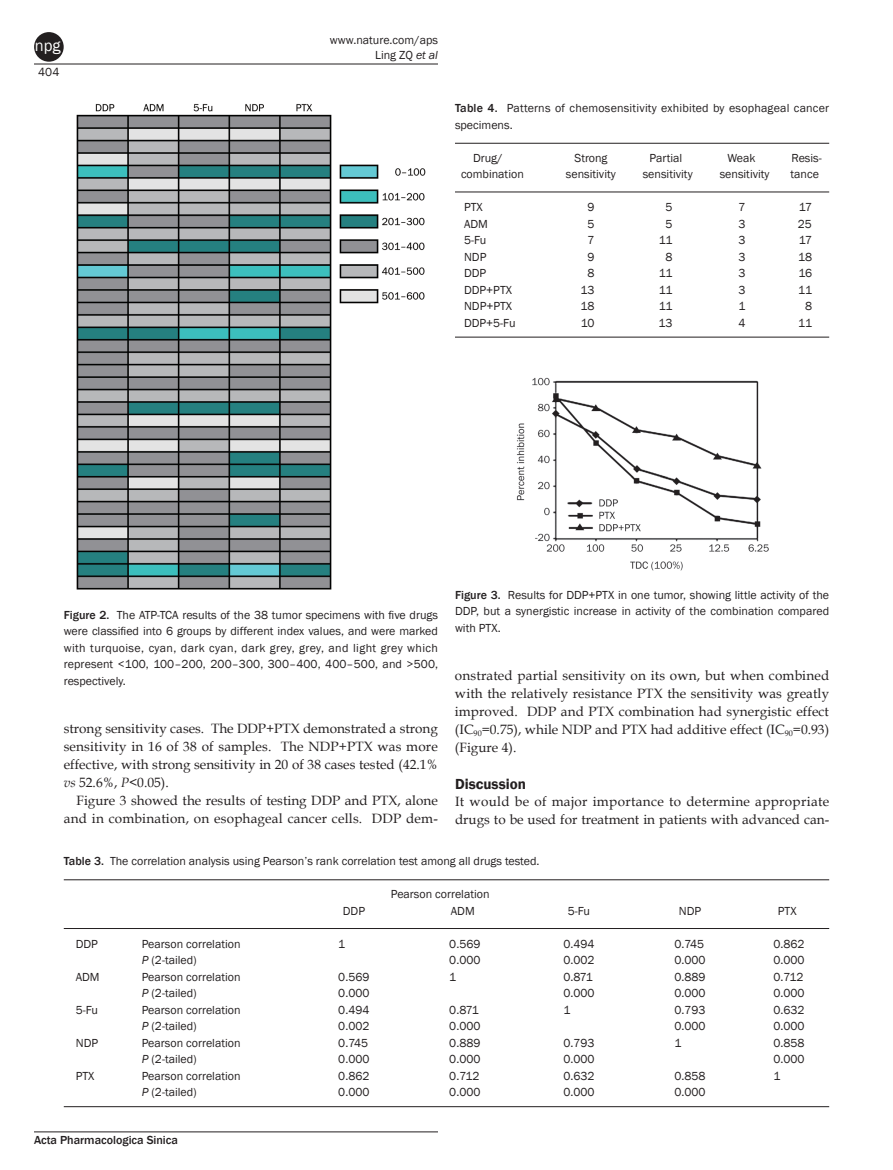
<style>
.page{position:relative;width:893px;height:1170px;background:#fff}
.page>*{position:absolute;margin:0;border:0;box-sizing:border-box;transform-origin:0 0}
.t1{font:16.5px "Franklin Gothic";color:#fff}
.t2{font:600 15px "Franklin Gothic";color:#231f20}
.t3{font:13.5px/18px "Book Antiqua";color:#231f20;text-align:justify}
.t4{font:12px/16.5px "Franklin Gothic";color:#231f20;text-align:justify}
.t5{font:500 12px "Franklin Gothic";color:#231f20}
.s1{font-style:italic}
.s2{font-weight:500}
</style>
<div class="page">
<hr style="left:34px;top:64px;width:404px;height:1px;background:#231f20">
<hr style="left:34px;top:1131px;width:404px;height:1px;background:#231f20">
<div style="left:34px;top:32px;width:30px;height:30px;background:#231f20;border-radius:50%"></div>
<img style="left:76px;top:104px;width:350px;height:486px">
<img style="left:516px;top:377px;width:253px;height:194px">
<hr style="left:64px;top:879px;width:765px;height:1px;background:#231f20">
<hr style="left:64px;top:928px;width:765px;height:1px;background:#231f20">
<hr style="left:64px;top:1106px;width:765px;height:1px;background:#231f20">
<hr style="left:455px;top:143px;width:374px;height:1px;background:#231f20">
<hr style="left:455px;top:192px;width:374px;height:1px;background:#231f20">
<hr style="left:455px;top:337px;width:374px;height:1px;background:#231f20">
<h1 class="t1" style="left:35px;top:35px;width:27px">npg</h1>
<p class="t4" style="left:38px;top:64px;width:23px">404</p>
<p class="t4" style="left:330px;top:32px;width:110px;line-height:15px;text-align:right">www.nature.com/aps<br>Ling ZQ <span class="s1">et al</span></p>
<p class="t4" style="left:455px;top:100px;width:376px"><span class="s2">Table 4.</span> Patterns of chemosensitivity exhibited by esophageal cancer specimens.</p>
<p class="t4" style="left:473px;top:150px;width:31px">Drug/</p>
<p class="t4" style="left:575px;top:150px;width:34px">Strong</p>
<p class="t4" style="left:649px;top:150px;width:34px">Partial</p>
<p class="t4" style="left:727px;top:150px;width:30px">Weak</p>
<p class="t4" style="left:791px;top:150px;width:32px">Resis-</p>
<p class="t4" style="left:461px;top:166px;width:64px">combination</p>
<p class="t4" style="left:566px;top:166px;width:51px">sensitivity</p>
<p class="t4" style="left:643px;top:166px;width:51px">sensitivity</p>
<p class="t4" style="left:720px;top:166px;width:51px">sensitivity</p>
<p class="t4" style="left:791px;top:166px;width:30px">tance</p>
<p class="t4" style="left:464px;top:199px;width:20px">PTX</p>
<p class="t4" style="left:587px;top:199px;width:9px">9</p>
<p class="t4" style="left:665px;top:199px;width:9px">5</p>
<p class="t4" style="left:738px;top:199px;width:9px">7</p>
<p class="t4" style="left:799px;top:199px;width:15px">17</p>
<p class="t4" style="left:464px;top:216px;width:25px">ADM</p>
<p class="t4" style="left:587px;top:216px;width:9px">5</p>
<p class="t4" style="left:665px;top:216px;width:9px">5</p>
<p class="t4" style="left:738px;top:216px;width:9px">3</p>
<p class="t4" style="left:798px;top:216px;width:16px">25</p>
<p class="t4" style="left:464px;top:232px;width:24px">5-Fu</p>
<p class="t4" style="left:587px;top:232px;width:9px">7</p>
<p class="t4" style="left:659px;top:232px;width:15px">11</p>
<p class="t4" style="left:738px;top:232px;width:9px">3</p>
<p class="t4" style="left:799px;top:232px;width:15px">17</p>
<p class="t4" style="left:464px;top:249px;width:24px">NDP</p>
<p class="t4" style="left:587px;top:249px;width:9px">9</p>
<p class="t4" style="left:665px;top:249px;width:9px">8</p>
<p class="t4" style="left:738px;top:249px;width:9px">3</p>
<p class="t4" style="left:798px;top:249px;width:15px">18</p>
<p class="t4" style="left:464px;top:265px;width:24px">DDP</p>
<p class="t4" style="left:587px;top:265px;width:9px">8</p>
<p class="t4" style="left:659px;top:265px;width:15px">11</p>
<p class="t4" style="left:738px;top:265px;width:9px">3</p>
<p class="t4" style="left:798px;top:265px;width:15px">16</p>
<p class="t4" style="left:464px;top:282px;width:50px">DDP+PTX</p>
<p class="t4" style="left:581px;top:282px;width:15px">13</p>
<p class="t4" style="left:659px;top:282px;width:15px">11</p>
<p class="t4" style="left:738px;top:282px;width:9px">3</p>
<p class="t4" style="left:798px;top:282px;width:15px">11</p>
<p class="t4" style="left:464px;top:298px;width:50px">NDP+PTX</p>
<p class="t4" style="left:580px;top:298px;width:15px">18</p>
<p class="t4" style="left:659px;top:298px;width:15px">11</p>
<p class="t4" style="left:738px;top:298px;width:9px">1</p>
<p class="t4" style="left:805px;top:298px;width:9px">8</p>
<p class="t4" style="left:464px;top:315px;width:53px">DDP+5-Fu</p>
<p class="t4" style="left:581px;top:315px;width:15px">10</p>
<p class="t4" style="left:659px;top:315px;width:15px">13</p>
<p class="t4" style="left:738px;top:315px;width:9px">4</p>
<p class="t4" style="left:798px;top:315px;width:15px">11</p>
<p class="t4" style="left:64px;top:606px;width:376px"><span class="s2">Figure 2.</span> The ATP-TCA results of the 38 tumor specimens with five drugs were classified into 6 groups by different index values, and were marked with turquoise, cyan, dark cyan, dark grey, grey, and light grey which represent &lt;100, 100–200, 200–300, 300–400, 400–500, and &gt;500, respectively.</p>
<p class="t3" style="left:64px;top:719px;width:376px">strong sensitivity cases. The DDP+PTX demonstrated a strong sensitivity in 16 of 38 of samples. The NDP+PTX was more effective, with strong sensitivity in 20 of 38 cases tested (42.1% <span class="s1">vs</span> 52.6%, <span class="s1">P</span>&lt;0.05).</p>
<p class="t3" style="left:64px;top:791px;width:376px;text-align:right">Figure 3 showed the results of testing DDP and PTX, alone and in combination, on esophageal cancer cells. DDP dem-</p>
<p class="t4" style="left:455px;top:587px;width:376px"><span class="s2">Figure 3.</span> Results for DDP+PTX in one tumor, showing little activity of the DDP, but a synergistic increase in activity of the combination compared with PTX.</p>
<p class="t3" style="left:455px;top:666px;width:376px">onstrated partial sensitivity on its own, but when combined with the relatively resistance PTX the sensitivity was greatly improved. DDP and PTX combination had synergistic effect (IC<sub>90</sub>=0.75), while NDP and PTX had additive effect (IC<sub>90</sub>=0.93) (Figure 4).</p>
<p class="t2" style="left:455px;top:775px;width:73px">Discussion</p>
<p class="t3" style="left:455px;top:792px;width:376px">It would be of major importance to determine appropriate drugs to be used for treatment in patients with advanced can-</p>
<p class="t4" style="left:64px;top:853px;width:477px"><span class="s2">Table 3.</span> The correlation analysis using Pearson’s rank correlation test among all drugs tested.</p>
<p class="t4" style="left:391px;top:886px;width:100px">Pearson correlation</p>
<p class="t4" style="left:343px;top:902px;width:24px">DDP</p>
<p class="t4" style="left:451px;top:902px;width:25px">ADM</p>
<p class="t4" style="left:568px;top:902px;width:24px">5-Fu</p>
<p class="t4" style="left:679px;top:902px;width:24px">NDP</p>
<p class="t4" style="left:778px;top:902px;width:20px">PTX</p>
<p class="t4" style="left:76px;top:935px;width:24px">DDP</p>
<p class="t4" style="left:142px;top:935px;width:100px">Pearson correlation</p>
<p class="t4" style="left:338px;top:935px;width:9px">1</p>
<p class="t4" style="left:449px;top:935px;width:33px">0.569</p>
<p class="t4" style="left:563px;top:935px;width:33px">0.494</p>
<p class="t4" style="left:674px;top:935px;width:31px">0.745</p>
<p class="t4" style="left:773px;top:935px;width:33px">0.862</p>
<p class="t4" style="left:142px;top:952px;width:57px"><span class="s1">P</span> (2-tailed)</p>
<p class="t4" style="left:449px;top:952px;width:33px">0.000</p>
<p class="t4" style="left:563px;top:952px;width:33px">0.002</p>
<p class="t4" style="left:674px;top:952px;width:33px">0.000</p>
<p class="t4" style="left:773px;top:952px;width:33px">0.000</p>
<p class="t4" style="left:76px;top:968px;width:25px">ADM</p>
<p class="t4" style="left:142px;top:968px;width:100px">Pearson correlation</p>
<p class="t4" style="left:338px;top:968px;width:33px">0.569</p>
<p class="t4" style="left:449px;top:968px;width:9px">1</p>
<p class="t4" style="left:563px;top:968px;width:31px">0.871</p>
<p class="t4" style="left:674px;top:968px;width:33px">0.889</p>
<p class="t4" style="left:773px;top:968px;width:32px">0.712</p>
<p class="t4" style="left:142px;top:985px;width:57px"><span class="s1">P</span> (2-tailed)</p>
<p class="t4" style="left:338px;top:985px;width:33px">0.000</p>
<p class="t4" style="left:563px;top:985px;width:33px">0.000</p>
<p class="t4" style="left:674px;top:985px;width:33px">0.000</p>
<p class="t4" style="left:773px;top:985px;width:33px">0.000</p>
<p class="t4" style="left:76px;top:1001px;width:24px">5-Fu</p>
<p class="t4" style="left:142px;top:1001px;width:100px">Pearson correlation</p>
<p class="t4" style="left:338px;top:1001px;width:33px">0.494</p>
<p class="t4" style="left:449px;top:1001px;width:31px">0.871</p>
<p class="t4" style="left:563px;top:1001px;width:9px">1</p>
<p class="t4" style="left:674px;top:1001px;width:33px">0.793</p>
<p class="t4" style="left:773px;top:1001px;width:33px">0.632</p>
<p class="t4" style="left:142px;top:1018px;width:57px"><span class="s1">P</span> (2-tailed)</p>
<p class="t4" style="left:338px;top:1018px;width:33px">0.002</p>
<p class="t4" style="left:449px;top:1018px;width:33px">0.000</p>
<p class="t4" style="left:674px;top:1018px;width:33px">0.000</p>
<p class="t4" style="left:773px;top:1018px;width:33px">0.000</p>
<p class="t4" style="left:76px;top:1034px;width:24px">NDP</p>
<p class="t4" style="left:142px;top:1034px;width:100px">Pearson correlation</p>
<p class="t4" style="left:338px;top:1034px;width:31px">0.745</p>
<p class="t4" style="left:449px;top:1034px;width:33px">0.889</p>
<p class="t4" style="left:563px;top:1034px;width:33px">0.793</p>
<p class="t4" style="left:674px;top:1034px;width:9px">1</p>
<p class="t4" style="left:773px;top:1034px;width:33px">0.858</p>
<p class="t4" style="left:142px;top:1051px;width:57px"><span class="s1">P</span> (2-tailed)</p>
<p class="t4" style="left:338px;top:1051px;width:33px">0.000</p>
<p class="t4" style="left:449px;top:1051px;width:33px">0.000</p>
<p class="t4" style="left:563px;top:1051px;width:33px">0.000</p>
<p class="t4" style="left:773px;top:1051px;width:33px">0.000</p>
<p class="t4" style="left:76px;top:1067px;width:20px">PTX</p>
<p class="t4" style="left:142px;top:1067px;width:100px">Pearson correlation</p>
<p class="t4" style="left:338px;top:1067px;width:33px">0.862</p>
<p class="t4" style="left:449px;top:1067px;width:32px">0.712</p>
<p class="t4" style="left:563px;top:1067px;width:33px">0.632</p>
<p class="t4" style="left:674px;top:1067px;width:33px">0.858</p>
<p class="t4" style="left:773px;top:1067px;width:9px">1</p>
<p class="t4" style="left:142px;top:1084px;width:57px"><span class="s1">P</span> (2-tailed)</p>
<p class="t4" style="left:338px;top:1084px;width:33px">0.000</p>
<p class="t4" style="left:449px;top:1084px;width:33px">0.000</p>
<p class="t4" style="left:563px;top:1084px;width:33px">0.000</p>
<p class="t4" style="left:674px;top:1084px;width:33px">0.000</p>
<p class="t5" style="left:34px;top:1132px;width:145px">Acta Pharmacologica Sinica</p>
</div>
